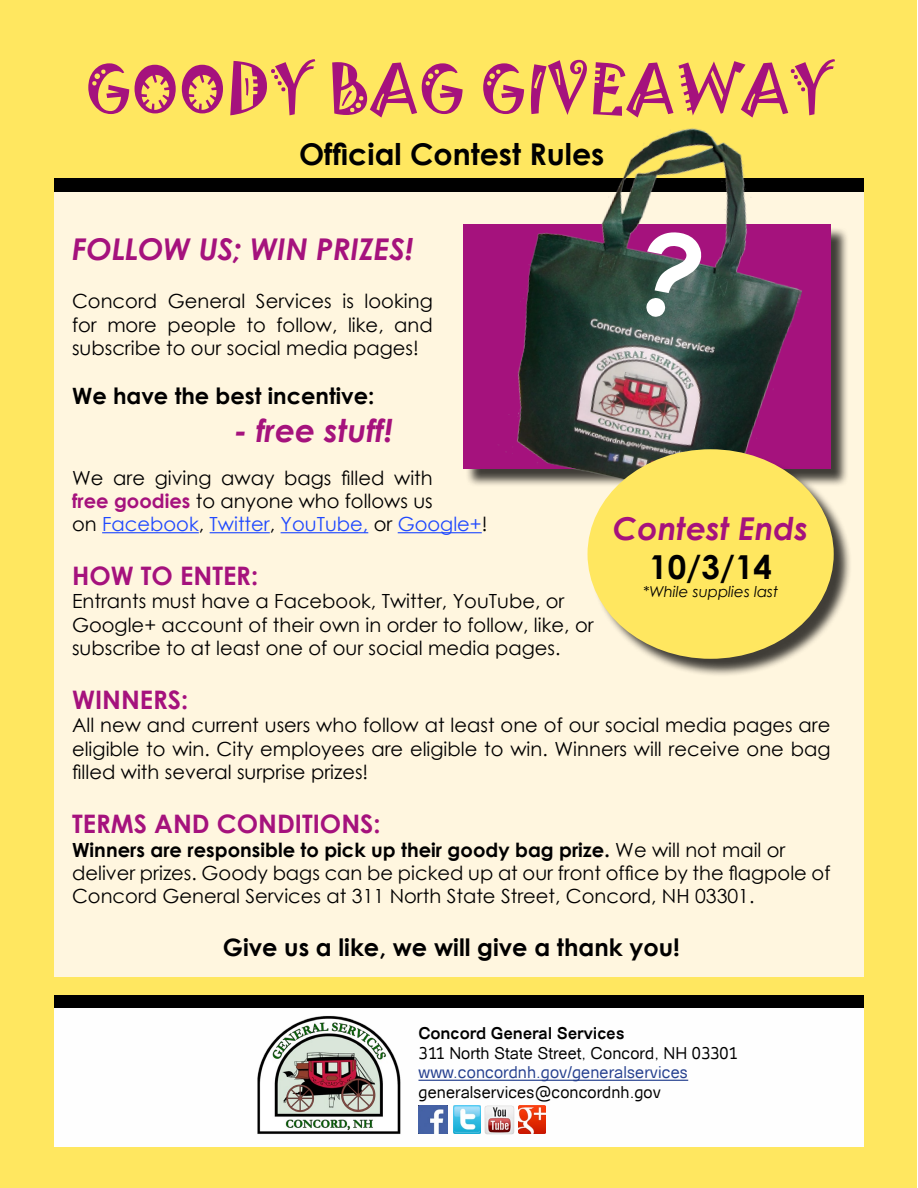
<style>
.page{position:relative;width:918px;height:1188px;background:#fff}
.page>*{position:absolute;margin:0;border:0;box-sizing:border-box;transform-origin:0 0}
.t1{font:61.5px "Jokerman";color:#a5127d}
.t2{font:700 33px "Century Gothic";color:#000}
.t3{font:italic 700 31.5px "Century Gothic";color:#a5127d}
.t4{font:700 30px "Century Gothic";color:#000}
.t5{font:italic 700 30px "Century Gothic";color:#a5127d}
.t6{font:700 25.5px "Century Gothic";color:#a5127d}
.t7{font:700 24px "Century Gothic";color:#000}
.t8{font:700 22.5px "Century Gothic";color:#000}
.t9{font:19.5px/23.4px "Century Gothic";color:#000}
.t10{font:19.5px "Century Gothic";color:#2049ff}
.t11{font:16.5px "Catriel";color:#000}
.t12{font:16.5px "Catriel";color:#25408f}
.t13{font:700 16.5px "Catriel";color:#000}
.t14{font:italic 15px "Century Gothic";color:#000}
.s1{font-weight:700;color:#a5127d}
.s2{color:#000}
.s3{font-weight:700}
</style>
<div class="page">
<div style="left:1px;top:1px;width:916px;height:1187px;background:#ffe760"></div>
<div style="left:54px;top:192px;width:810px;height:784px;background:#fff6df"></div>
<div style="left:54px;top:179px;width:810px;height:13px;background:#000"></div>
<div style="left:54px;top:995px;width:810px;height:14px;background:#000"></div>
<div style="left:54px;top:1009px;width:810px;height:138px;background:#fefefe"></div>
<hr style="left:418px;top:1080px;width:270px;height:1px;background:#25408f">
<div style="left:465px;top:227px;width:384px;height:260px;background:#000;opacity:.75"></div>
<div style="left:463px;top:225px;width:368px;height:244px;background:#a5127d"></div>
<img style="left:257px;top:1016px;width:144px;height:118px">
<hr style="left:102px;top:532px;width:97px;height:1px;background:#2049ff">
<hr style="left:210px;top:532px;width:60px;height:1px;background:#2049ff">
<hr style="left:281px;top:532px;width:87px;height:1px;background:#2049ff">
<hr style="left:398px;top:532px;width:84px;height:1px;background:#2049ff">
<img style="left:419px;top:1106px;width:28px;height:27px">
<img style="left:453px;top:1106px;width:28px;height:27px">
<img style="left:485px;top:1105px;width:29px;height:29px">
<img style="left:519px;top:1106px;width:26px;height:27px">
<img style="left:482px;top:128px;width:352px;height:359px">
<div style="left:590px;top:452px;width:262px;height:226px;background:#000;opacity:.75"></div>
<div style="left:588px;top:449px;width:246px;height:210px;background:#ffe760;border-radius:50%"></div>
<svg style="left:636px;top:228px;width:69px;height:95px"></svg>
<h1 class="t1" style="left:85px;top:46px;width:749px">GOODY BAG GIVEAWAY</h1>
<h3 class="t4" style="left:299px;top:131px;width:307px">Official Contest Rules</h3>
<h3 class="t5" style="left:72px;top:226px;width:343px">FOLLOW US; WIN PRIZES!</h3>
<p class="t9" style="left:72px;top:289px;width:362px;text-align:justify">Concord General Services is looking for more people to follow, like, and subscribe to our social media pages!</p>
<p class="t8" style="left:72px;top:379px;width:304px">We have the best incentive:</p>
<h3 class="t3" style="left:234px;top:406px;width:160px">- free stuff!</h3>
<p class="t9" style="left:72px;top:466px;width:362px">We are giving away bags filled with <span class="s1">free goodies</span> to anyone who follows us</p>
<p class="t10" style="left:72px;top:510px;width:417px"><span class="s2">on</span> Facebook<span class="s2">,</span> Twitter<span class="s2">,</span> YouTube, <span class="s2">or</span> Google+<span class="s2">!</span></p>
<h3 class="t6" style="left:72px;top:556px;width:188px">HOW TO ENTER:</h3>
<p class="t9" style="left:72px;top:589px;width:523px">Entrants must have a Facebook, Twitter, YouTube, or<br>Google+ account of their own in order to follow, like, or subscribe to at least one of our social media pages.</p>
<h3 class="t6" style="left:72px;top:680px;width:118px">WINNERS:</h3>
<p class="t9" style="left:72px;top:713px;width:760px;text-align:justify">All new and current users who follow at least one of our social media pages are eligible to win. City employees are eligible to win. Winners will receive one bag filled with several surprise prizes!</p>
<h3 class="t6" style="left:72px;top:805px;width:310px">TERMS AND CONDITIONS:</h3>
<p class="t9" style="left:72px;top:838px;width:760px"><span class="s3">Winners are responsible to pick up their goody bag prize.</span> We will not mail or deliver prizes. Goody bags can be picked up at our front office by the flagpole of<br>Concord General Services at 311 North State Street, Concord, NH 03301.</p>
<p class="t7" style="left:223px;top:929px;width:458px">Give us a like, we will give a thank you!</p>
<h3 class="t3" style="left:613px;top:505px;width:197px">Contest Ends</h3>
<h2 class="t2" style="left:649px;top:542px;width:124px">10/3/14</h2>
<p class="t14" style="left:643px;top:582px;width:137px">*While supplies last</p>
<p class="t13" style="left:418px;top:1023px;width:208px">Concord General Services</p>
<p class="t11" style="left:418px;top:1043px;width:321px">311 North State Street, Concord, NH 03301</p>
<p class="t12" style="left:418px;top:1063px;width:271px">www.concordnh.gov/generalservices</p>
<p class="t11" style="left:418px;top:1083px;width:244px">generalservices@concordnh.gov</p>
</div>
